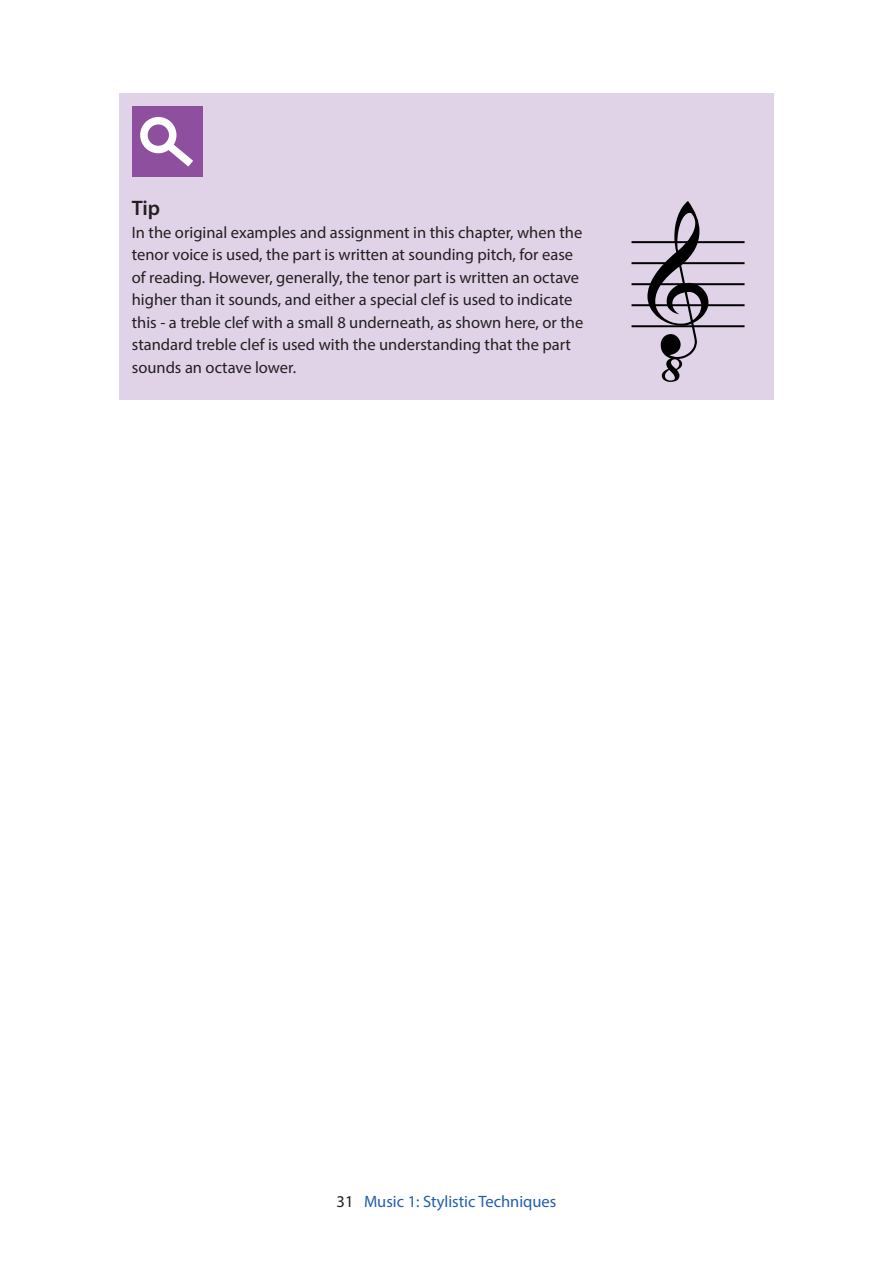
<style>
.page{position:relative;width:893px;height:1263px;background:#fff}
.page>*{position:absolute;margin:0;border:0;box-sizing:border-box;transform-origin:0 0}
.t1{font:84.15px "Opus Std";color:#000}
.t2{font:84.15px "Opus Special Std";color:#000}
.t3{font:600 21px "Myriad Pro";color:#231f20}
.t4{font:16.5px/22.5px "Myriad Pro";color:#231f20}
.t5{font:16.5px "Myriad Pro";color:#215eac}
.s1{color:#231f20}
</style>
<div class="page">
<div style="left:119px;top:94px;width:655px;height:306px;background:#e0d3e8"></div>
<div style="left:132px;top:106px;width:71px;height:71px;background:#8f4f9f"></div>
<div style="left:140px;top:117px;width:36px;height:36px;border:8px solid #fff;border-radius:50%"></div>
<svg style="left:155px;top:132px;width:38px;height:35px"></svg>
<hr style="left:631px;top:325px;width:113px;height:2px;background:#000">
<hr style="left:631px;top:304px;width:113px;height:2px;background:#000">
<hr style="left:631px;top:283px;width:113px;height:2px;background:#000">
<hr style="left:631px;top:262px;width:113px;height:2px;background:#000">
<hr style="left:631px;top:241px;width:113px;height:2px;background:#000">
<p class="t3" style="left:132px;top:200px;width:30px">Tip</p>
<p class="t4" style="left:132px;top:223px;width:453px">In the original examples and assignment in this chapter, when the tenor voice is used, the part is written at sounding pitch, for ease of reading. However, generally, the tenor part is written an octave higher than it sounds, and either a special clef is used to indicate this - a treble clef with a small 8 underneath, as shown here, or the standard treble clef is used with the understanding that the part sounds an octave lower.</p>
<h1 class="t1" style="left:647px;top:227px;width:69px">&amp;</h1>
<h1 class="t2" style="left:662px;top:302px;width:28px">‹</h1>
<p class="t5" style="left:337px;top:1195px;width:221px"><span class="s1">31</span> Music 1: Stylistic Techniques</p>
</div>
